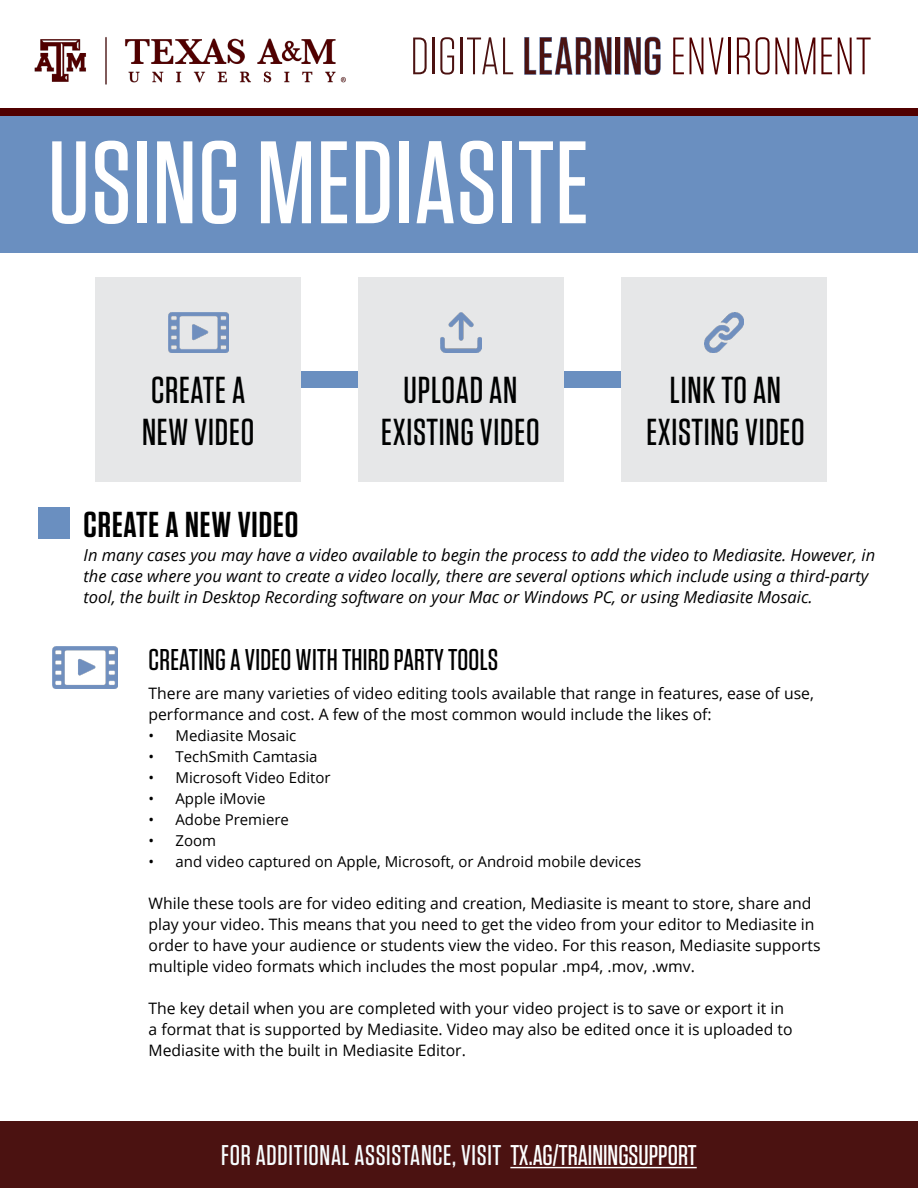
<style>
.page{position:relative;width:918px;height:1188px;background:#fff}
.page>*{position:absolute;margin:0;border:0;box-sizing:border-box;transform-origin:0 0}
.t1{font:500 117px "Tungsten";letter-spacing:.01em;color:#fff}
.t2{font:300 52.5px "Tungsten";letter-spacing:.01em;color:#500000}
.t3{font:500 37.5px/42px "Tungsten";letter-spacing:.02em;color:#000101;text-align:center}
.t4{font:600 36px "Tungsten";letter-spacing:.025em;color:#000}
.t5{font:500 30px "Tungsten";letter-spacing:.01em;color:#000}
.t6{font:500 28.5px "Tungsten";letter-spacing:.025em;color:#f7fcfe}
.t7{font:italic 16.5px/21px "Open Sans";color:#000}
.t8{font:15.75px/21px "Open Sans";color:#000}
.t9{font:15px "Open Sans";color:#000}
.s1{color:#4b1211}
.s2{font-weight:500;color:#6a8fc0}
.s3{color:#fff}
</style>
<div class="page">
<img style="left:34px;top:37px;width:312px;height:48px">
<div style="left:0;top:108px;width:918px;height:8px;background:#500000"></div>
<div style="left:0;top:116px;width:918px;height:137px;background:#6a8fc0"></div>
<div style="left:39px;top:508px;width:31px;height:31px;background:#6a8fc0"></div>
<div style="left:278px;top:371px;width:381px;height:17px;background:#6a8fc0"></div>
<div style="left:96px;top:277px;width:205px;height:205px;background:#e6e7e8"></div>
<div style="left:359px;top:277px;width:205px;height:205px;background:#e6e7e8"></div>
<div style="left:622px;top:277px;width:205px;height:205px;background:#e6e7e8"></div>
<img style="left:168px;top:313px;width:60px;height:39px">
<img style="left:705px;top:313px;width:39px;height:39px">
<img style="left:441px;top:313px;width:41px;height:39px">
<img style="left:52px;top:646px;width:65px;height:43px">
<div style="left:0;top:1122px;width:918px;height:66px;background:#4b1211"></div>
<hr style="left:510px;top:1167px;width:187px;height:1px;background:#fff">
<h2 class="t2" style="left:410px;top:29px;width:463px"><span class="s1">DIGITAL</span> <span class="s2">LEARNING</span>ENVIRONMENT</h2>
<h1 class="t1" style="left:48px;top:122px;width:543px">USING MEDIASITE</h1>
<h3 class="t3" style="left:142px;top:370px;width:114px;text-align:left">CREATE A<br>NEW VIDEO</h3>
<h3 class="t3" style="left:381px;top:370px;width:160px">UPLOAD AN<br>EXISTING VIDEO</h3>
<h3 class="t3" style="left:646px;top:370px;width:160px">LINK TO AN<br>EXISTING VIDEO</h3>
<h3 class="t4" style="left:84px;top:505px;width:216px">CREATE A NEW VIDEO</h3>
<p class="t7" style="left:84px;top:544px;width:793px">In many cases you may have a video available to begin the process to add the video to Mediasite. However, in the case where you want to create a video locally, there are several options which include using a third-party tool, the built in Desktop Recording software on your Mac or Windows PC, or using Mediasite Mosaic.</p>
<h3 class="t5" style="left:148px;top:644px;width:351px">CREATING A VIDEO WITH THIRD PARTY TOOLS</h3>
<p class="t8" style="left:148px;top:682px;width:667px">There are many varieties of video editing tools available that range in features, ease of use, performance and cost. A few of the most common would include the likes of:</p>
<p class="t9" style="left:148px;top:725px;width:149px">• Mediasite Mosaic</p>
<p class="t9" style="left:148px;top:746px;width:171px">• TechSmith Camtasia</p>
<p class="t9" style="left:148px;top:767px;width:184px">• Microsoft Video Editor</p>
<p class="t9" style="left:148px;top:788px;width:119px">• Apple iMovie</p>
<p class="t9" style="left:148px;top:809px;width:142px">• Adobe Premiere</p>
<p class="t9" style="left:148px;top:830px;width:69px">• Zoom</p>
<p class="t9" style="left:148px;top:851px;width:494px">• and video captured on Apple, Microsoft, or Android mobile devices</p>
<p class="t8" style="left:148px;top:892px;width:674px">While these tools are for video editing and creation, Mediasite is meant to store, share and play your video. This means that you need to get the video from your editor to Mediasite in order to have your audience or students view the video. For this reason, Mediasite supports multiple video formats which includes the most popular .mp4, .mov, .wmv.</p>
<p class="t8" style="left:148px;top:997px;width:646px">The key detail when you are completed with your video project is to save or export it in a format that is supported by Mediasite. Video may also be edited once it is uploaded to<br>Mediasite with the built in Mediasite Editor.</p>
<h3 class="t6" style="left:221px;top:1140px;width:477px">FOR ADDITIONAL ASSISTANCE, VISIT <span class="s3">TX.AG/TRAININGSUPPORT</span></h3>
</div>
